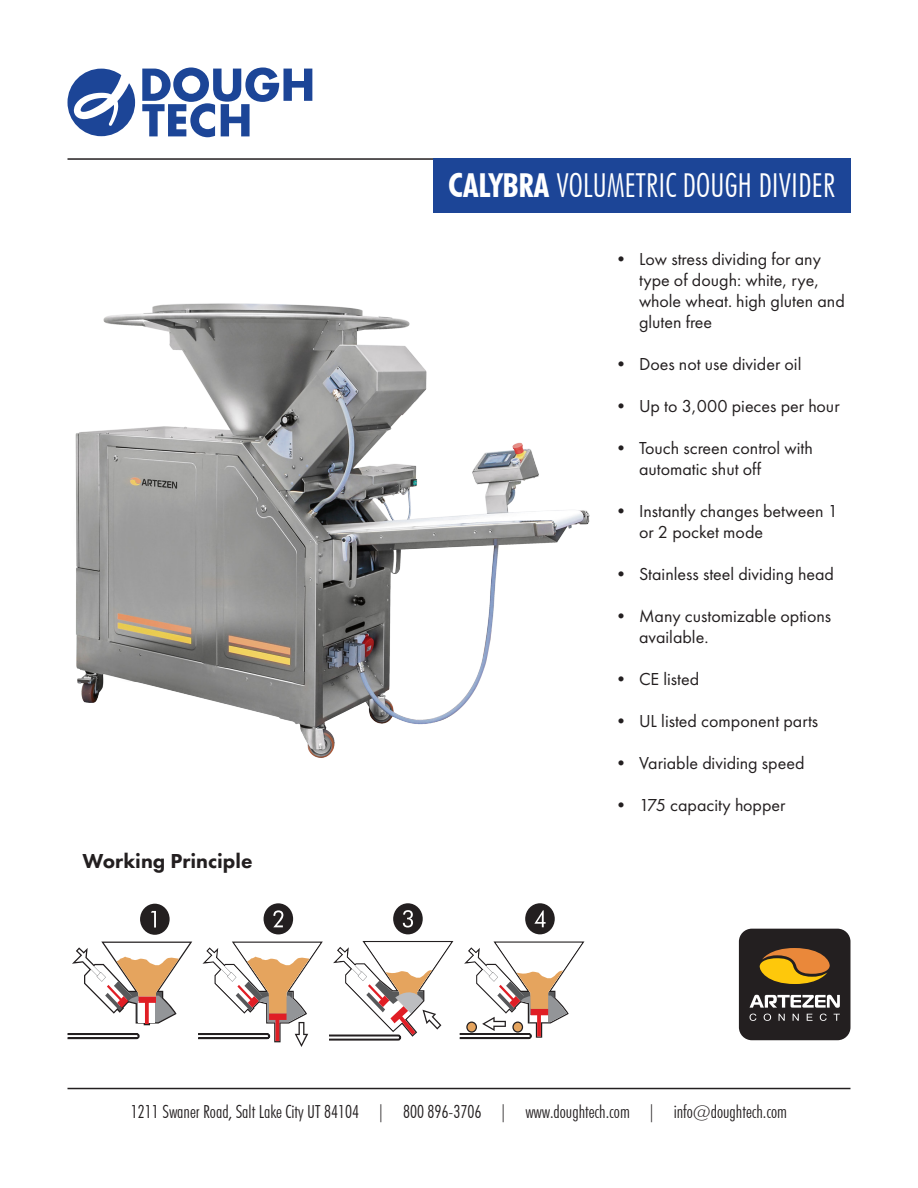
<style>
.page{position:relative;width:918px;height:1188px;background:#fff}
.page>*{position:absolute;margin:0;border:0;box-sizing:border-box;transform-origin:0 0}
.t1{font:300 condensed 33px "Futura BT";color:#fff}
.t2{font:800 21px "Futura PT";color:#231f20}
.t3{font:18px/21px "Futura PT";color:#231f20}
.t4{font:300 condensed 18px "Futura BT";color:#231f20}
.s1{font-weight:700}
</style>
<div class="page">
<svg style="left:142px;top:67px;width:170px;height:70px"></svg>
<svg style="left:68px;top:69px;width:67px;height:67px"></svg>
<hr style="left:68px;top:158px;width:782px;height:2px;background:#231f20">
<hr style="left:68px;top:1088px;width:782px;height:1px;background:#231f20">
<div style="left:433px;top:158px;width:417px;height:54px;background:#1c4597"></div>
<img style="left:75px;top:303px;width:515px;height:455px">
<div style="left:140px;top:904px;width:30px;height:31px;background:#231f20;border-radius:50%"></div>
<svg style="left:151px;top:911px;width:5px;height:17px"></svg>
<div style="left:264px;top:903px;width:29px;height:31px;background:#231f20;border-radius:50%"></div>
<svg style="left:273px;top:910px;width:10px;height:17px"></svg>
<div style="left:393px;top:903px;width:30px;height:31px;background:#231f20;border-radius:50%"></div>
<svg style="left:403px;top:910px;width:10px;height:18px"></svg>
<svg style="left:67px;top:941px;width:386px;height:106px"></svg>
<div style="left:525px;top:903px;width:30px;height:31px;background:#231f20;border-radius:50%"></div>
<svg style="left:534px;top:910px;width:12px;height:17px"></svg>
<svg style="left:459px;top:942px;width:125px;height:98px"></svg>
<div style="left:739px;top:929px;width:111px;height:111px;background:#231f20;border-radius:13px"></div>
<svg style="left:750px;top:995px;width:90px;height:13px"></svg>
<svg style="left:759px;top:948px;width:71px;height:36px"></svg>
<svg style="left:750px;top:1014px;width:6px;height:7px"></svg>
<svg style="left:764px;top:1014px;width:7px;height:7px"></svg>
<svg style="left:779px;top:1014px;width:6px;height:7px"></svg>
<svg style="left:793px;top:1014px;width:6px;height:7px"></svg>
<svg style="left:807px;top:1014px;width:6px;height:7px"></svg>
<svg style="left:820px;top:1014px;width:7px;height:7px"></svg>
<svg style="left:834px;top:1014px;width:6px;height:7px"></svg>
<h1 class="t1" style="left:448px;top:165px;width:389px"><span class="s1">CALYBRA</span> VOLUMETRIC DOUGH DIVIDER</h1>
<p class="t2" style="left:82px;top:848px;width:172px">Working Principle</p>
<p class="t3" style="left:639px;top:249px;width:207px;text-indent:-27px">• Low stress dividing for any type of dough: white, rye, whole wheat. high gluten and gluten free</p>
<p class="t3" style="left:612px;top:354px;width:191px">• Does not use divider oil</p>
<p class="t3" style="left:612px;top:396px;width:229px">• Up to 3,000 pieces per hour</p>
<p class="t3" style="left:639px;top:438px;width:175px;text-indent:-27px">• Touch screen control with automatic shut off</p>
<p class="t3" style="left:639px;top:501px;width:201px;text-indent:-27px">• Instantly changes between 1 or 2 pocket mode</p>
<p class="t3" style="left:612px;top:564px;width:223px">• Stainless steel dividing head</p>
<p class="t3" style="left:639px;top:606px;width:194px;text-indent:-27px">• Many customizable options available.</p>
<p class="t3" style="left:612px;top:669px;width:89px">• CE listed</p>
<p class="t3" style="left:612px;top:711px;width:208px">• UL listed component parts</p>
<p class="t3" style="left:612px;top:753px;width:194px">• Variable dividing speed</p>
<p class="t3" style="left:612px;top:795px;width:175px">• 175 capacity hopper</p>
<p class="t4" style="left:131px;top:1100px;width:658px">1211 Swaner Road, Salt Lake City UT 84104 | 800 896-3706 | www.doughtech.com | info@doughtech.com</p>
</div>
